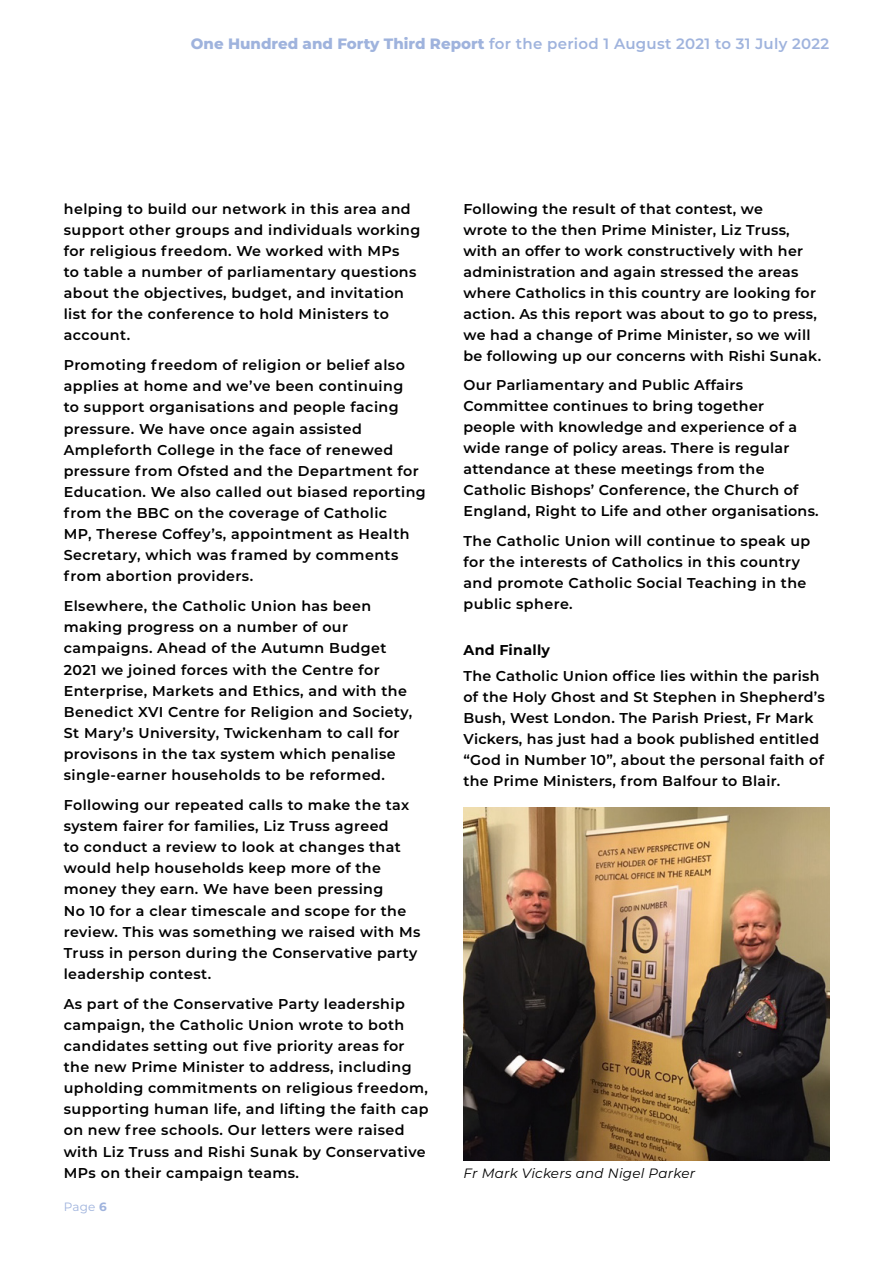
<style>
.page{position:relative;width:893px;height:1263px;background:#fff}
.page>*{position:absolute;margin:0;border:0;box-sizing:border-box;transform-origin:0 0}
.t1{font:600 15px "Montserrat";letter-spacing:.02em;color:#9fb3dd}
.t2{font:600 14.25px/21.1px "Montserrat";letter-spacing:.03em;color:#000}
.t3{font:700 14.25px "Montserrat";letter-spacing:.02em;color:#000}
.t4{font:italic 13.5px "Montserrat";letter-spacing:.02em;color:#000}
.t5{font:12px "Montserrat";color:#9fb3dd}
.s1{font-weight:800}
.s2{font-weight:700}
</style>
<div class="page">
<img style="left:463px;top:808px;width:366px;height:353px">
<p class="t1" style="left:191px;top:33px;width:640px"><span class="s1">One Hundred and Forty Third Report</span> for the period 1 August 2021 to 31 July 2022</p>
<p class="t2" style="left:64px;top:197px;width:358px">helping to build our network in this area and support other groups and individuals working for religious freedom. We worked with MPs<br>to table a number of parliamentary questions about the objectives, budget, and invitation list for the conference to hold Ministers to account.</p>
<p class="t2" style="left:64px;top:354px;width:364px">Promoting freedom of religion or belief also applies at home and we’ve been continuing<br>to support organisations and people facing pressure. We have once again assisted Ampleforth College in the face of renewed pressure from Ofsted and the Department for Education. We also called out biased reporting from the BBC on the coverage of Catholic<br>MP, Therese Coffey’s, appointment as Health Secretary, which was framed by comments from abortion providers.</p>
<p class="t2" style="left:64px;top:595px;width:350px">Elsewhere, the Catholic Union has been making progress on a number of our campaigns. Ahead of the Autumn Budget 2021 we joined forces with the Centre for Enterprise, Markets and Ethics, and with the Benedict XVI Centre for Religion and Society, St Mary’s University, Twickenham to call for provisons in the tax system which penalise single-earner households to be reformed.</p>
<p class="t2" style="left:64px;top:793px;width:358px">Following our repeated calls to make the tax system fairer for families, Liz Truss agreed<br>to conduct a review to look at changes that would help households keep more of the money they earn. We have been pressing<br>No 10 for a clear timescale and scope for the review. This was something we raised with Ms Truss in person during the Conservative party leadership contest.</p>
<p class="t2" style="left:64px;top:992px;width:366px">As part of the Conservative Party leadership campaign, the Catholic Union wrote to both candidates setting out five priority areas for the new Prime Minister to address, including upholding commitments on religious freedom, supporting human life, and lifting the faith cap on new free schools. Our letters were raised with Liz Truss and Rishi Sunak by Conservative MPs on their campaign teams.</p>
<p class="t5" style="left:64px;top:1198px;width:45px">Page <span class="s2">6</span></p>
<p class="t2" style="left:463px;top:197px;width:359px">Following the result of that contest, we<br>wrote to the then Prime Minister, Liz Truss, with an offer to work constructively with her administration and again stressed the areas where Catholics in this country are looking for action. As this report was about to go to press, we had a change of Prime Minister, so we will be following up our concerns with Rishi Sunak.</p>
<p class="t2" style="left:463px;top:374px;width:357px">Our Parliamentary and Public Affairs Committee continues to bring together people with knowledge and experience of a wide range of policy areas. There is regular attendance at these meetings from the Catholic Bishops’ Conference, the Church of England, Right to Life and other organisations.</p>
<p class="t2" style="left:463px;top:529px;width:348px">The Catholic Union will continue to speak up for the interests of Catholics in this country and promote Catholic Social Teaching in the public sphere.</p>
<p class="t3" style="left:463px;top:640px;width:88px">And Finally</p>
<p class="t2" style="left:463px;top:664px;width:363px">The Catholic Union office lies within the parish of the Holy Ghost and St Stephen in Shepherd’s Bush, West London. The Parish Priest, Fr Mark Vickers, has just had a book published entitled “God in Number 10”, about the personal faith of the Prime Ministers, from Balfour to Blair.</p>
<p class="t4" style="left:463px;top:1164px;width:233px">Fr Mark Vickers and Nigel Parker</p>
</div>
